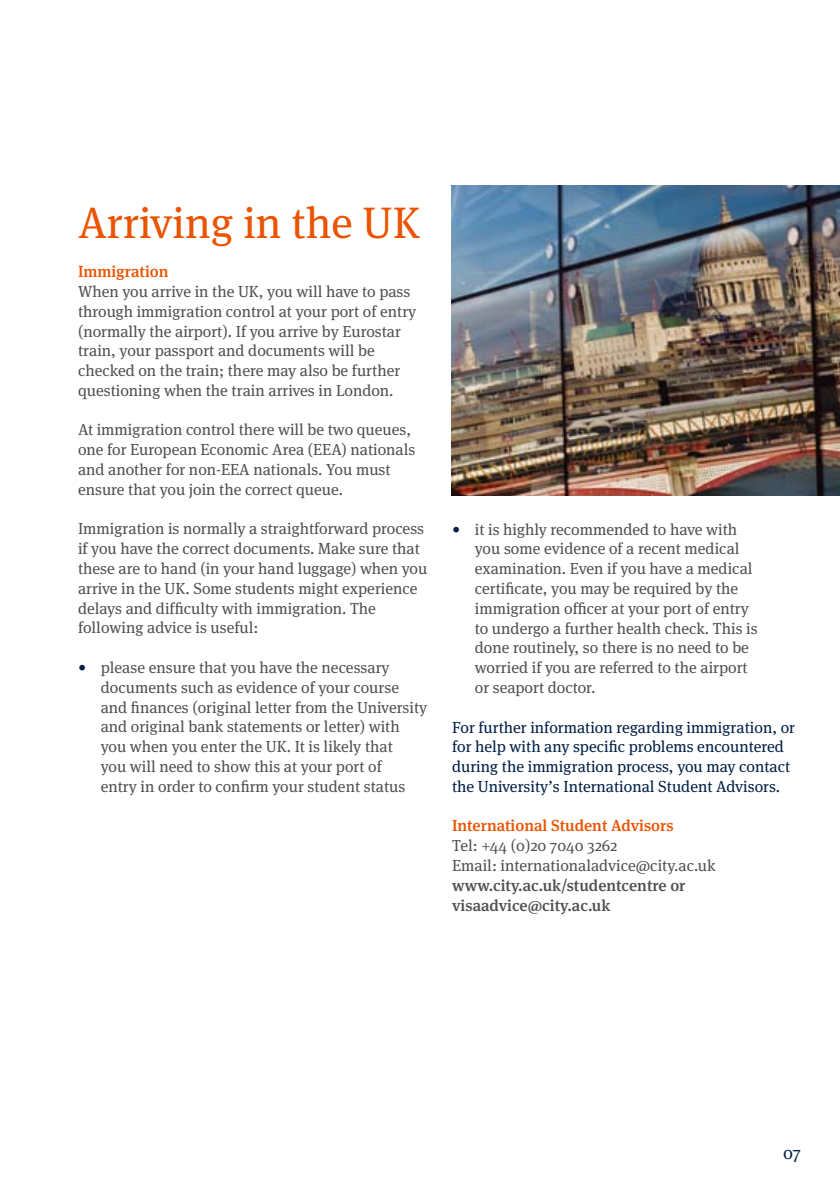
<style>
.page{position:relative;width:840px;height:1191px;background:#fff}
.page>*{position:absolute;margin:0;border:0;box-sizing:border-box;transform-origin:0 0}
.t1{font:44px "Meta Serif";color:#ea5300}
.t2{font:18px "Meta Serif";color:#001f46}
.t3{font:16px/19.8px "Meta Serif";color:#504f53}
.t4{font:16px/19.8px "Meta Serif";color:#001f46}
.t5{font:500 16px/19.8px "Meta Serif";color:#504f53}
.t6{font:500 16px "Meta Serif";color:#ea5300}
.s1{color:#001f46}
</style>
<div class="page">
<img style="left:451px;top:185px;width:388px;height:310px">
<h1 class="t1" style="left:78px;top:185px;width:343px">Arriving in the UK</h1>
<p class="t6" style="left:78px;top:258px;width:92px">Immigration</p>
<p class="t3" style="left:78px;top:280px;width:339px">When you arrive in the UK, you will have to pass through immigration control at your port of entry (normally the airport). If you arrive by Eurostar train, your passport and documents will be checked on the train; there may also be further questioning when the train arrives in London.</p>
<p class="t3" style="left:78px;top:418px;width:339px">At immigration control there will be two queues, one for European Economic Area (EEA) nationals and another for non-EEA nationals. You must ensure that you join the correct queue.</p>
<p class="t3" style="left:78px;top:517px;width:351px">Immigration is normally a straightforward process if you have the correct documents. Make sure that these are to hand (in your hand luggage) when you arrive in the UK. Some students might experience delays and difficulty with immigration. The following advice is useful:</p>
<p class="t3" style="left:101px;top:656px;width:328px;text-indent:-23px"><span class="s1">•</span> please ensure that you have the necessary documents such as evidence of your course and finances (original letter from the University and original bank statements or letter) with you when you enter the UK. It is likely that<br>you will need to show this at your port of<br>entry in order to confirm your student status</p>
<p class="t3" style="left:474px;top:517px;width:284px;text-indent:-23px"><span class="s1">•</span> it is highly recommended to have with you some evidence of a recent medical examination. Even if you have a medical certificate, you may be required by the immigration officer at your port of entry to undergo a further health check. This is done routinely, so there is no need to be worried if you are referred to the airport or seaport doctor.</p>
<p class="t4" style="left:452px;top:715px;width:344px">For further information regarding immigration, or for help with any specific problems encountered during the immigration process, you may contact the University’s International Student Advisors.</p>
<p class="t6" style="left:452px;top:812px;width:223px">International Student Advisors</p>
<p class="t3" style="left:452px;top:834px;width:265px">Tel: +44 (0)20 7040 3262<br>Email: internationaladvice@city.ac.uk</p>
<p class="t5" style="left:452px;top:873px;width:235px">www.city.ac.uk/studentcentre or visaadvice@city.ac.uk</p>
<p class="t2" style="left:782px;top:1137px;width:20px">07</p>
</div>
